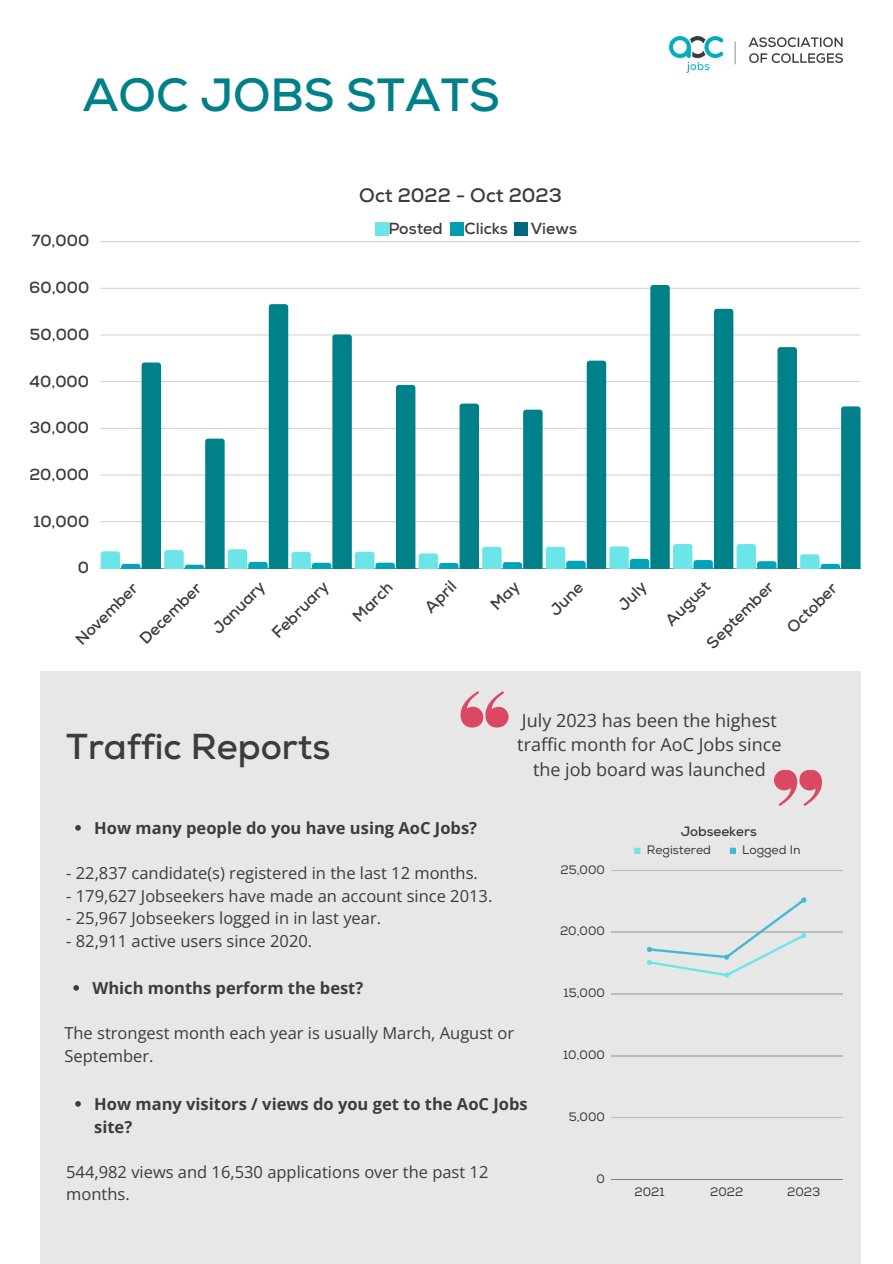
<style>
.page{position:relative;width:893px;height:1264px;background:#fff}
.page>*{position:absolute;margin:0;border:0;box-sizing:border-box;transform-origin:0 0}
.t1{font:700 46.5px "Nexa";color:#00818a}
.t2{font:700 36px "Nexa";color:#3c3c3b}
.t3{font:700 19.5px "Nexa";color:#3c3c3b}
.t4{font:18px/24.8px "Open Sans";color:#3c3c3b;text-align:center}
.t5{font:16.5px/22.5px "Open Sans";color:#3c3c3b}
.t6{font:700 16.5px/22.5px "Open Sans";color:#3c3c3b}
.t7{font:700 16.05px "Nexa";color:#3c3c3b}
.t8{font:700 13.5px "Nexa";color:#3c3c3b}
.t9{font:12.15px "Nexa";color:#3c3c3b}
</style>
<div class="page">
<div style="left:40px;top:671px;width:820px;height:592px;background:#e7e7e7"></div>
<hr style="left:101px;top:241px;width:759px;height:1px;background:#3c3c3b">
<hr style="left:101px;top:568px;width:759px;height:1px;background:#3c3c3b">
<svg style="left:101px;top:285px;width:759px;height:283px"></svg>
<svg style="left:460px;top:691px;width:48px;height:36px"></svg>
<svg style="left:75px;top:825px;width:6px;height:5px"></svg>
<svg style="left:774px;top:770px;width:48px;height:35px"></svg>
<div style="left:634px;top:847px;width:6px;height:7px;background:#6ce5e8"></div>
<div style="left:729px;top:847px;width:7px;height:7px;background:#41b8d5"></div>
<hr style="left:611px;top:870px;width:231px;height:1px;background:#3c3c3b">
<hr style="left:611px;top:932px;width:231px;height:1px;background:#3c3c3b">
<hr style="left:611px;top:993px;width:231px;height:1px;background:#3c3c3b">
<hr style="left:611px;top:1055px;width:231px;height:1px;background:#3c3c3b">
<hr style="left:611px;top:1117px;width:231px;height:1px;background:#3c3c3b">
<hr style="left:611px;top:1179px;width:231px;height:1px;background:#3c3c3b">
<svg style="left:647px;top:897px;width:159px;height:80px"></svg>
<img style="left:668px;top:36px;width:175px;height:37px">
<div style="left:450px;top:223px;width:14px;height:13px;background:#009dae"></div>
<svg style="left:75px;top:1101px;width:6px;height:5px"></svg>
<svg style="left:73px;top:985px;width:6px;height:5px"></svg>
<div style="left:375px;top:223px;width:14px;height:13px;background:#6ce5e8"></div>
<div style="left:513px;top:223px;width:14px;height:13px;background:#006780"></div>
<p class="t1" style="left:83px;top:68px;width:418px">AOC JOBS STATS</p>
<p class="t7" style="left:31px;top:231px;width:59px">70,000</p>
<p class="t7" style="left:29px;top:278px;width:62px">60,000</p>
<p class="t7" style="left:30px;top:325px;width:61px">50,000</p>
<p class="t7" style="left:30px;top:371px;width:61px">40,000</p>
<p class="t7" style="left:29px;top:418px;width:61px">30,000</p>
<p class="t7" style="left:29px;top:465px;width:61px">20,000</p>
<p class="t7" style="left:33px;top:511px;width:57px">10,000</p>
<p class="t7" style="left:78px;top:558px;width:13px">0</p>
<p class="t3" style="left:359px;top:184px;width:204px">Oct 2022 - Oct 2023</p>
<p class="t7" style="left:388px;top:219px;width:56px">Posted</p>
<p class="t7" style="left:464px;top:219px;width:45px">Clicks</p>
<p class="t7" style="left:530px;top:219px;width:48px">Views</p>
<p class="t7" style="left:71px;top:635px;width:82px;rotate:-45deg">November</p>
<p class="t7" style="left:136px;top:635px;width:81px;rotate:-45deg">December</p>
<p class="t7" style="left:208px;top:624px;width:69px;rotate:-45deg">January</p>
<p class="t7" style="left:268px;top:628px;width:74px;rotate:-45deg">February</p>
<p class="t7" style="left:348px;top:612px;width:51px;rotate:-45deg">March</p>
<p class="t7" style="left:420px;top:603px;width:39px;rotate:-45deg">April</p>
<p class="t7" style="left:545px;top:606px;width:42px;rotate:-45deg">June</p>
<p class="t7" style="left:613px;top:601px;width:35px;rotate:-45deg">July</p>
<p class="t7" style="left:661px;top:616px;width:57px;rotate:-45deg">August</p>
<p class="t7" style="left:702px;top:639px;width:89px;rotate:-45deg">September</p>
<p class="t7" style="left:782px;top:623px;width:65px;rotate:-45deg">October</p>
<p class="t2" style="left:66px;top:725px;width:266px">Traffic Reports</p>
<p class="t6" style="left:94px;top:816px;width:384px">How many people do you have using AoC Jobs?</p>
<p class="t5" style="left:66px;top:861px;width:413px">- 22,837 candidate(s) registered in the last 12 months.</p>
<p class="t5" style="left:66px;top:883px;width:427px">- 179,627 Jobseekers have made an account since 2013.</p>
<p class="t5" style="left:66px;top:906px;width:316px">- 25,967 Jobseekers logged in in last year.</p>
<p class="t5" style="left:66px;top:928px;width:247px">- 82,911 active users since 2020.</p>
<p class="t4" style="left:517px;top:707px;width:266px">July 2023 has been the highest traffic month for AoC Jobs since the job board was launched</p>
<p class="t8" style="left:680px;top:823px;width:77px">Jobseekers</p>
<p class="t9" style="left:560px;top:862px;width:46px">25,000</p>
<p class="t9" style="left:560px;top:924px;width:46px">20,000</p>
<p class="t9" style="left:646px;top:842px;width:66px">Registered</p>
<p class="t9" style="left:742px;top:842px;width:60px">Logged In</p>
<p class="t6" style="left:92px;top:976px;width:272px">Which months perform the best?</p>
<p class="t5" style="left:64px;top:1021px;width:451px">The strongest month each year is usually March, August or<br>September.</p>
<p class="t6" style="left:94px;top:1092px;width:435px">How many visitors / views do you get to the AoC Jobs site?</p>
<p class="t5" style="left:66px;top:1159px;width:424px">544,982 views and 16,530 applications over the past 12 months.</p>
<p class="t9" style="left:563px;top:985px;width:43px">15,000</p>
<p class="t9" style="left:563px;top:1047px;width:43px">10,000</p>
<p class="t9" style="left:568px;top:1109px;width:38px">5,000</p>
<p class="t9" style="left:596px;top:1171px;width:10px">0</p>
<p class="t9" style="left:634px;top:1184px;width:32px">2021</p>
<p class="t9" style="left:710px;top:1184px;width:35px">2022</p>
<p class="t9" style="left:787px;top:1184px;width:35px">2023</p>
</div>
